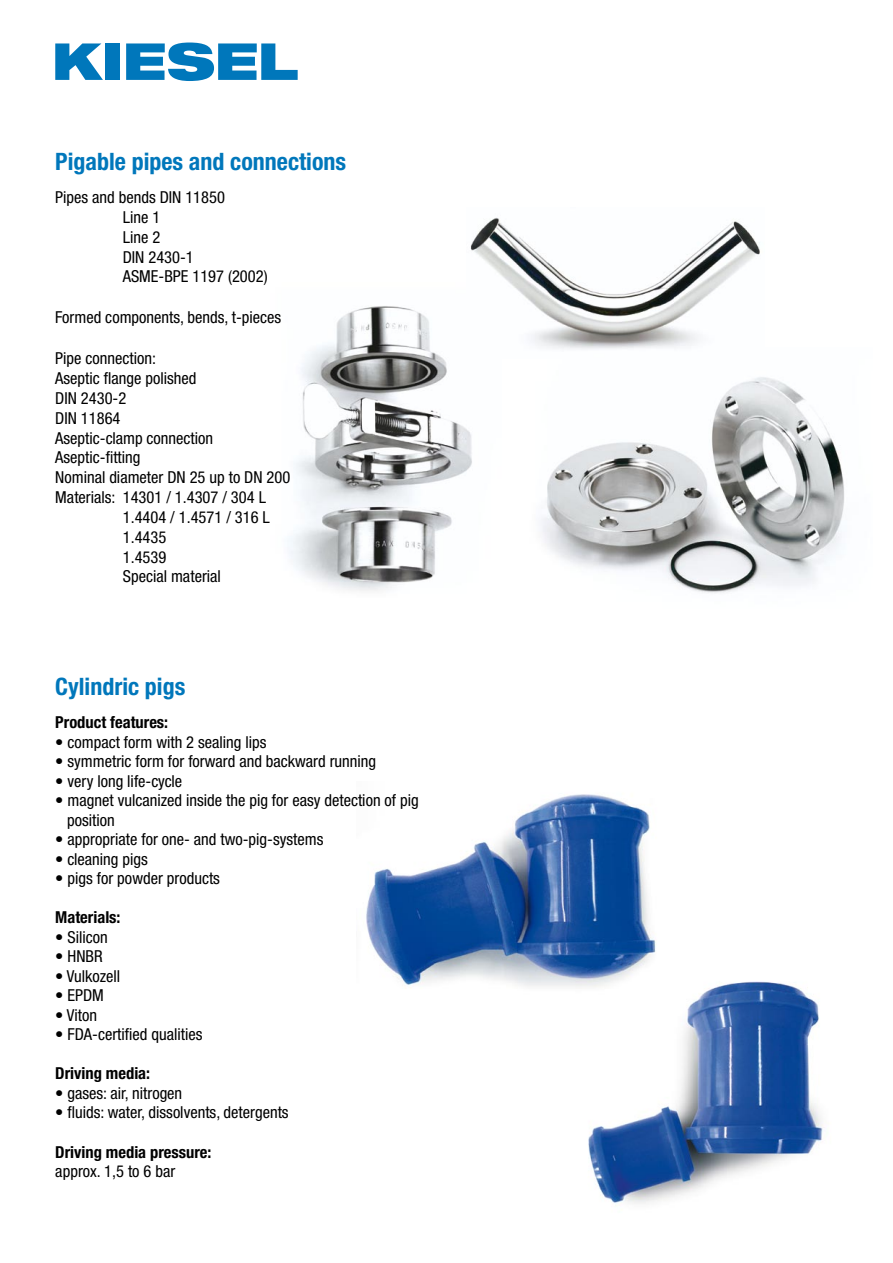
<style>
.page{position:relative;width:893px;height:1263px;background:#fff}
.page>*{position:absolute;margin:0;border:0;box-sizing:border-box;transform-origin:0 0}
.t1{font:700 condensed 24px "Helvetica Neue LT Pro";color:#07b}
.t2{font:condensed 16.5px/19.8px "Helvetica Neue LT Pro";color:#000}
.t3{font:700 condensed 16.5px "Helvetica Neue LT Pro";color:#000}
</style>
<div class="page">
<svg style="left:55px;top:43px;width:48px;height:37px"></svg>
<div style="left:105px;top:43px;width:14px;height:37px;background:#07b"></div>
<svg style="left:126px;top:42px;width:172px;height:39px"></svg>
<img style="left:288px;top:306px;width:184px;height:285px">
<img style="left:541px;top:377px;width:303px;height:216px">
<img style="left:466px;top:217px;width:294px;height:141px">
<img style="left:366px;top:794px;width:290px;height:195px">
<img style="left:566px;top:971px;width:257px;height:233px">
<h1 class="t1" style="left:55px;top:148px;width:292px">Pigable pipes and connections</h1>
<p class="t2" style="left:123px;top:187px;width:146px;text-indent:-68px">Pipes and bends DIN 11850<br>Line 1<br>Line 2<br>DIN 2430-1<br>ASME-BPE 1197 (2002)</p>
<p class="t2" style="left:55px;top:307px;width:227px">Formed components, bends, t-pieces</p>
<p class="t2" style="left:55px;top:349px;width:102px">Pipe connection:</p>
<p class="t2" style="left:55px;top:368px;width:143px">Aseptic flange polished</p>
<p class="t2" style="left:55px;top:388px;width:73px">DIN 2430-2</p>
<p class="t2" style="left:55px;top:408px;width:67px">DIN 11864</p>
<p class="t2" style="left:55px;top:428px;width:159px">Aseptic-clamp connection</p>
<p class="t2" style="left:55px;top:448px;width:87px">Aseptic-fitting</p>
<p class="t2" style="left:55px;top:467px;width:237px">Nominal diameter DN 25 up to DN 200</p>
<p class="t2" style="left:55px;top:487px;width:212px">Materials: 14301 / 1.4307 / 304 L</p>
<p class="t2" style="left:123px;top:507px;width:149px">1.4404 / 1.4571 / 316 L</p>
<p class="t2" style="left:123px;top:527px;width:45px">1.4435</p>
<p class="t2" style="left:123px;top:547px;width:45px">1.4539</p>
<p class="t2" style="left:123px;top:566px;width:100px">Special material</p>
<h1 class="t1" style="left:55px;top:672px;width:132px">Cylindric pigs</h1>
<p class="t3" style="left:55px;top:713px;width:114px">Product features:</p>
<p class="t2" style="left:55px;top:732px;width:213px">• compact form with 2 sealing lips</p>
<p class="t2" style="left:55px;top:751px;width:322px">• symmetric form for forward and backward running</p>
<p class="t2" style="left:55px;top:771px;width:128px">• very long life-cycle</p>
<p class="t2" style="left:67px;top:791px;width:353px;text-indent:-12px">• magnet vulcanized inside the pig for easy detection of pig position</p>
<p class="t2" style="left:55px;top:829px;width:270px">• appropriate for one- and two-pig-systems</p>
<p class="t2" style="left:55px;top:849px;width:94px">• cleaning pigs</p>
<p class="t2" style="left:55px;top:868px;width:166px">• pigs for powder products</p>
<p class="t3" style="left:55px;top:908px;width:67px">Materials:</p>
<p class="t2" style="left:55px;top:927px;width:54px">• Silicon</p>
<p class="t2" style="left:55px;top:946px;width:49px">• HNBR</p>
<p class="t2" style="left:55px;top:966px;width:67px">• Vulkozell</p>
<p class="t2" style="left:55px;top:985px;width:50px">• EPDM</p>
<p class="t2" style="left:55px;top:1005px;width:43px">• Viton</p>
<p class="t2" style="left:55px;top:1024px;width:149px">• FDA-certified qualities</p>
<p class="t3" style="left:55px;top:1064px;width:96px">Driving media:</p>
<p class="t2" style="left:55px;top:1083px;width:129px">• gases: air, nitrogen</p>
<p class="t2" style="left:55px;top:1102px;width:235px">• fluids: water, dissolvents, detergents</p>
<p class="t3" style="left:55px;top:1142px;width:158px">Driving media pressure:</p>
<p class="t2" style="left:55px;top:1161px;width:122px">approx. 1,5 to 6 bar</p>
</div>
